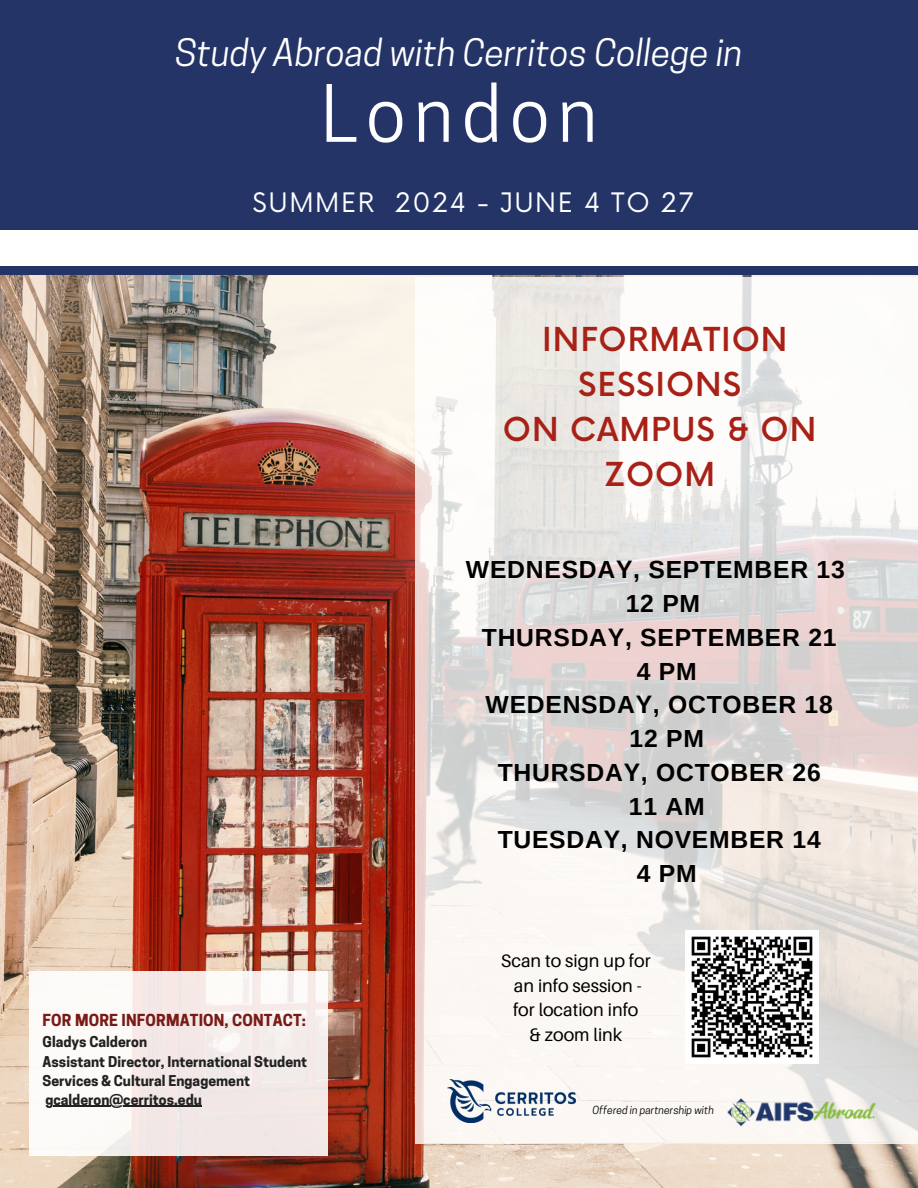
<style>
.page{position:relative;width:918px;height:1188px;background:#fff}
.page>*{position:absolute;margin:0;border:0;box-sizing:border-box;transform-origin:0 0}
.t1{font:74.1px "Cooper Hewitt";letter-spacing:.11em;color:#fff}
.t2{font:italic 35.55px "Cooper Hewitt";color:#fff}
.t3{font:500 32.25px/45px "Now";letter-spacing:.03em;color:#a82117;text-align:center}
.t4{font:26.1px "Now";letter-spacing:.06em;color:#fff}
.t5{font:700 24.75px/33.8px "Arimo";letter-spacing:.03em;color:#000}
.t6{font:18px "Aileron";color:#000}
.t7{font:700 15.6px "Cooper Hewitt";letter-spacing:.01em;color:#7a1a17}
.t8{font:700 13.95px/19.2px "Cooper Hewitt";color:#222}
.t9{font:italic 10.5px "Cooper Hewitt";color:#000}
</style>
<div class="page">
<img style="left:0;top:275px;width:918px;height:913px">
<svg style="left:415px;top:277px;width:503px;height:867px"></svg>
<div style="left:0;top:0;width:918px;height:275px;background:#243467"></div>
<div style="left:0;top:230px;width:918px;height:35px;background:#fff"></div>
<div style="left:29px;top:972px;width:298px;height:183px;background:linear-gradient(to bottom,#faf4f2,#f4ecea)"></div>
<img style="left:448px;top:1080px;width:128px;height:43px">
<img style="left:686px;top:930px;width:133px;height:133px">
<img style="left:727px;top:1092px;width:154px;height:38px">
<hr style="left:53px;top:1106px;width:149px;height:1px;background:#222">
<p class="t2" style="left:176px;top:39px;width:568px">Study Abroad with Cerritos College in</p>
<p class="t1" style="left:321px;top:86px;width:278px">London</p>
<p class="t4" style="left:253px;top:188px;width:443px">SUMMER 2024 - JUNE 4 TO 27</p>
<p class="t3" style="left:542px;top:319px;width:247px">INFORMATION<br>SESSIONS</p>
<p class="t3" style="left:503px;top:409px;width:315px">ON CAMPUS &amp; ON<br>ZOOM</p>
<p class="t7" style="left:43px;top:1014px;width:265px">FOR MORE INFORMATION, CONTACT:</p>
<p class="t8" style="left:43px;top:1034px;width:106px">Gladys Calderon</p>
<p class="t8" style="left:43px;top:1053px;width:266px">Assistant Director, International Student<br>Services &amp; Cultural Engagement</p>
<p class="t8" style="left:45px;top:1092px;width:158px">gcalderon@cerritos.edu</p>
<p class="t5" style="left:626px;top:553px;width:221px;text-indent:-160px">WEDNESDAY, SEPTEMBER 13<br>12 PM</p>
<p class="t5" style="left:482px;top:620px;width:356px">THURSDAY, SEPTEMBER 21</p>
<p class="t5" style="left:637px;top:654px;width:61px">4 PM</p>
<p class="t5" style="left:486px;top:688px;width:349px">WEDENSDAY, OCTOBER 18</p>
<p class="t5" style="left:630px;top:722px;width:76px">12 PM</p>
<p class="t5" style="left:498px;top:755px;width:325px">THURSDAY, OCTOBER 26</p>
<p class="t5" style="left:629px;top:789px;width:77px">11 AM</p>
<p class="t5" style="left:498px;top:823px;width:325px">TUESDAY, NOVEMBER 14</p>
<p class="t5" style="left:637px;top:857px;width:61px">4 PM</p>
<p class="t6" style="left:501px;top:949px;width:151px">Scan to sign up for</p>
<p class="t6" style="left:514px;top:974px;width:129px">an info session -</p>
<p class="t6" style="left:513px;top:999px;width:127px">for location info</p>
<p class="t6" style="left:529px;top:1024px;width:95px">&amp; zoom link</p>
<p class="t9" style="left:592px;top:1106px;width:123px">Offered in partnership with</p>
</div>
